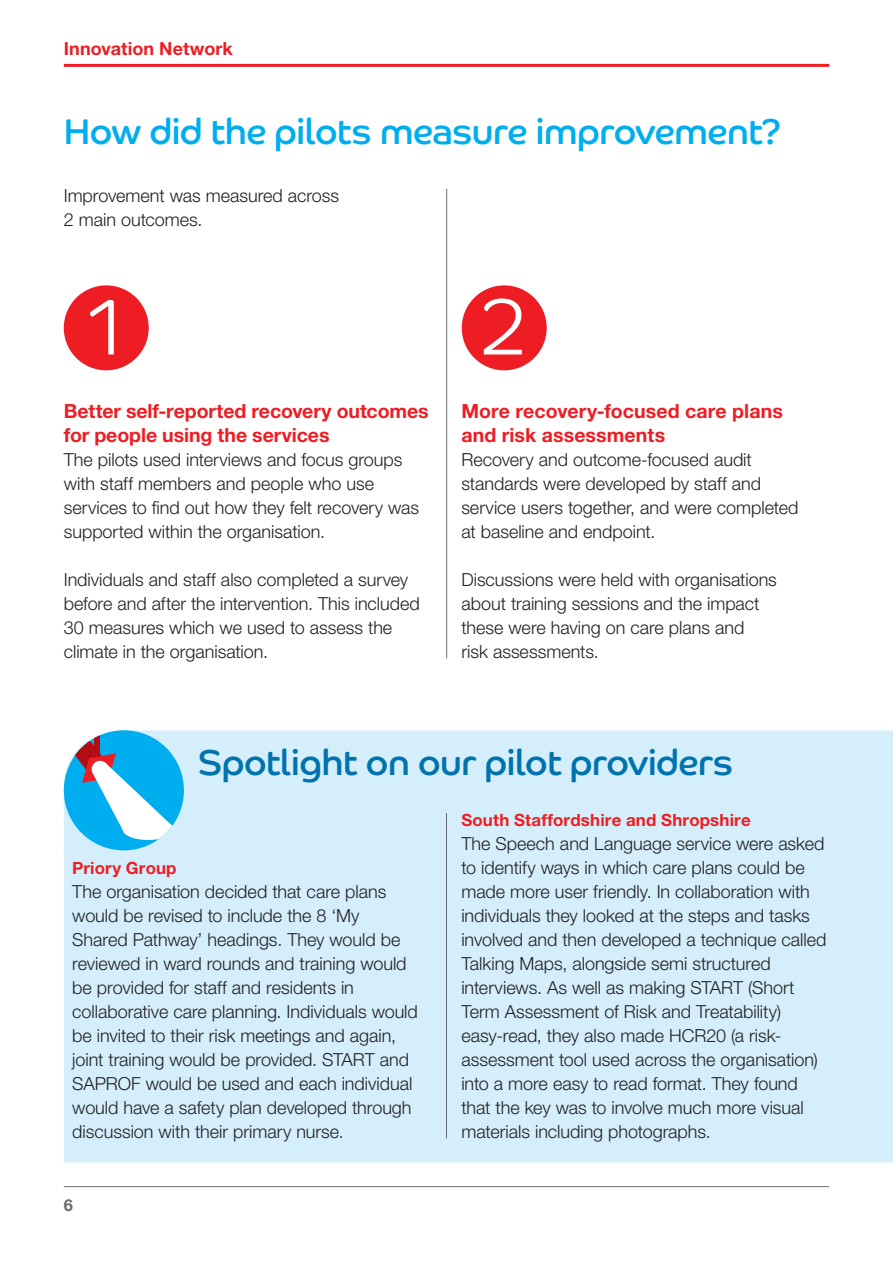
<style>
.page{position:relative;width:893px;height:1263px;background:#fff}
.page>*{position:absolute;margin:0;border:0;box-sizing:border-box;transform-origin:0 0}
.t1{font:300 79.5px "Co Rethink";color:#fff}
.t2{font:36px "Co Rethink";letter-spacing:-.01em;color:#00aeef}
.t3{font:36px "Co Rethink";letter-spacing:-.015em;color:#0073ae}
.t4{font:700 19.5px/24px "Helvetica Neue LT Pro";color:#ee1d23}
.t5{font:300 18px/24px "Helvetica Neue LT Pro";color:#231f20}
.t6{font:700 18px "Helvetica Neue LT Pro";letter-spacing:.005em;color:#ee1d23}
.t7{font:700 16.8px "Helvetica Neue LT Pro";letter-spacing:.01em;color:#ee1d23}
.t8{font:700 16.5px "Helvetica Neue LT Pro";color:#6c6d70}
</style>
<div class="page">
<hr style="left:64px;top:1186px;width:765px;height:1px;background:#6c6d70">
<hr style="left:64px;top:64px;width:765px;height:3px;background:#ee1d23">
<hr style="left:446px;top:189px;width:1px;height:469px;background:#6c6d70">
<div style="left:64px;top:285px;width:85px;height:85px;background:#ee1d23;border-radius:50%"></div>
<div style="left:462px;top:285px;width:85px;height:85px;background:#ee1d23;border-radius:50%"></div>
<div style="left:64px;top:730px;width:829px;height:432px;background:#d4effb"></div>
<div style="left:64px;top:730px;width:120px;height:120px;background:#00aeef;border-radius:60px"></div>
<svg style="left:94px;top:731px;width:6px;height:9px"></svg>
<div style="left:77px;top:731px;width:5px;height:25px;background:#fff"></div>
<svg style="left:73px;top:740px;width:99px;height:90px"></svg>
<div style="left:123px;top:819px;width:51px;height:21px;background:#fff;border-radius:50%"></div>
<hr style="left:446px;top:813px;width:1px;height:325px;background:#6c6d70">
<p class="t6" style="left:64px;top:38px;width:171px">Innovation Network</p>
<h2 class="t2" style="left:64px;top:110px;width:719px">How did the pilots measure improvement?</h2>
<p class="t5" style="left:64px;top:183px;width:277px">Improvement was measured across<br>2 main outcomes.</p>
<h1 class="t1" style="left:88px;top:280px;width:37px">1</h1>
<h1 class="t1" style="left:482px;top:280px;width:46px">2</h1>
<p class="t4" style="left:64px;top:399px;width:366px">Better self-reported recovery outcomes for people using the services</p>
<p class="t5" style="left:64px;top:448px;width:357px">The pilots used interviews and focus groups with staff members and people who use services to find out how they felt recovery was supported within the organisation.</p>
<p class="t5" style="left:64px;top:568px;width:358px">Individuals and staff also completed a survey before and after the intervention. This included 30 measures which we used to assess the climate in the organisation.</p>
<p class="t4" style="left:461px;top:399px;width:323px">More recovery-focused care plans and risk assessments</p>
<p class="t5" style="left:461px;top:448px;width:339px">Recovery and outcome-focused audit standards were developed by staff and service users together, and were completed at baseline and endpoint.</p>
<p class="t5" style="left:461px;top:568px;width:317px">Discussions were held with organisations about training sessions and the impact these were having on care plans and<br>risk assessments.</p>
<h2 class="t3" style="left:198px;top:740px;width:537px">Spotlight on our pilot providers</h2>
<p class="t7" style="left:72px;top:858px;width:106px">Priory Group</p>
<p class="t5" style="left:72px;top:880px;width:347px">The organisation decided that care plans would be revised to include the 8 ‘My Shared Pathway’ headings. They would be reviewed in ward rounds and training would be provided for staff and residents in collaborative care planning. Individuals would be invited to their risk meetings and again, joint training would be provided. START and SAPROF would be used and each individual would have a safety plan developed through discussion with their primary nurse.</p>
<p class="t8" style="left:64px;top:1194px;width:11px">6</p>
<p class="t7" style="left:461px;top:810px;width:291px">South Staffordshire and Shropshire</p>
<p class="t5" style="left:461px;top:832px;width:367px">The Speech and Language service were asked to identify ways in which care plans could be made more user friendly. In collaboration with individuals they looked at the steps and tasks involved and then developed a technique called Talking Maps, alongside semi structured interviews. As well as making START (Short Term Assessment of Risk and Treatability) easy-read, they also made HCR20 (a risk&shy;assessment tool used across the organisation) into a more easy to read format. They found that the key was to involve much more visual materials including photographs.</p>
</div>
